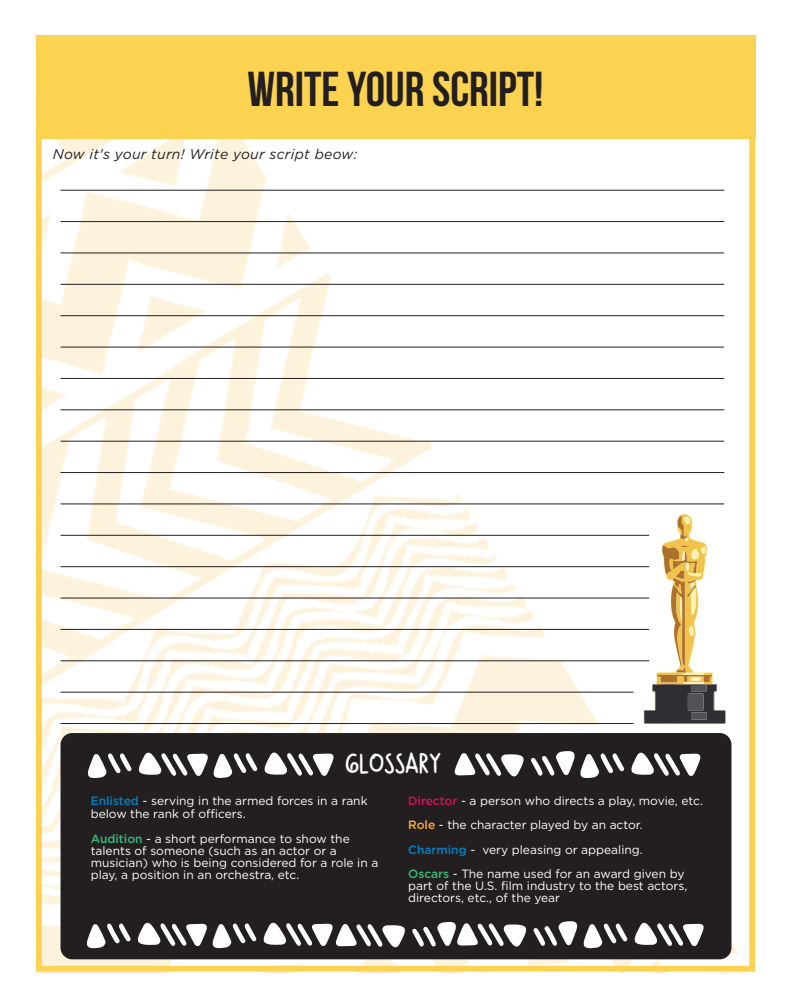
<style>
.page{position:relative;width:792px;height:1008px;background:#fff}
.page>*{position:absolute;margin:0;border:0;box-sizing:border-box;transform-origin:0 0}
.t1{font:700 49px "Bebas Neue";color:#231f20}
.t2{font:30px "Canda Tawa";color:#fff}
.t3{font:italic 14px "Gotham";letter-spacing:.02em;color:#231f20}
.t4{font:12px/12px "Gotham";color:#fff}
.s1{font-weight:500;color:#0080c5}
.s2{font-weight:500;color:#39b97a}
.s3{font-weight:500;color:#d90f59}
.s4{font-weight:500;color:#fab040}
</style>
<div class="page">
<img style="left:36px;top:139px;width:712px;height:835px">
<div style="left:36px;top:35px;width:720px;height:104px;background:#fbd351"></div>
<div style="left:36px;top:94px;width:719px;height:878px;border:6px solid #fbd351"></div>
<div style="left:61px;top:733px;width:670px;height:226px;background:#231f20;border-radius:12px"></div>
<svg style="left:454px;top:753px;width:70px;height:24px"></svg>
<svg style="left:264px;top:752px;width:70px;height:24px"></svg>
<svg style="left:138px;top:752px;width:119px;height:26px"></svg>
<svg style="left:87px;top:753px;width:45px;height:25px"></svg>
<svg style="left:631px;top:752px;width:70px;height:24px"></svg>
<svg style="left:531px;top:751px;width:93px;height:27px"></svg>
<svg style="left:138px;top:922px;width:118px;height:26px"></svg>
<svg style="left:87px;top:923px;width:44px;height:25px"></svg>
<svg style="left:634px;top:922px;width:70px;height:25px"></svg>
<svg style="left:533px;top:921px;width:94px;height:27px"></svg>
<svg style="left:263px;top:922px;width:142px;height:26px"></svg>
<svg style="left:412px;top:922px;width:115px;height:25px"></svg>
<hr style="left:61px;top:190px;width:663px;height:1px;background:#231f20">
<hr style="left:61px;top:252px;width:663px;height:1px;background:#231f20">
<hr style="left:61px;top:315px;width:663px;height:1px;background:#231f20">
<hr style="left:61px;top:378px;width:663px;height:1px;background:#231f20">
<hr style="left:61px;top:441px;width:663px;height:1px;background:#231f20">
<hr style="left:61px;top:503px;width:663px;height:1px;background:#231f20">
<hr style="left:61px;top:566px;width:588px;height:1px;background:#231f20">
<hr style="left:61px;top:629px;width:588px;height:1px;background:#231f20">
<hr style="left:61px;top:692px;width:573px;height:1px;background:#231f20">
<hr style="left:61px;top:221px;width:663px;height:1px;background:#231f20">
<hr style="left:61px;top:284px;width:663px;height:1px;background:#231f20">
<hr style="left:61px;top:347px;width:663px;height:1px;background:#231f20">
<hr style="left:61px;top:409px;width:663px;height:1px;background:#231f20">
<hr style="left:61px;top:472px;width:663px;height:1px;background:#231f20">
<hr style="left:61px;top:535px;width:588px;height:1px;background:#231f20">
<hr style="left:61px;top:598px;width:588px;height:1px;background:#231f20">
<hr style="left:61px;top:660px;width:588px;height:1px;background:#231f20">
<hr style="left:61px;top:723px;width:573px;height:1px;background:#231f20">
<svg style="left:643px;top:514px;width:83px;height:210px"></svg>
<h1 class="t1" style="left:248px;top:62px;width:297px">WRITE YOUR SCRIPT!</h1>
<p class="t3" style="left:53px;top:145px;width:306px">Now it's your turn! Write your script beow:</p>
<h2 class="t2" style="left:345px;top:749px;width:98px">GLOSSARY</h2>
<p class="t4" style="left:91px;top:794px;width:278px;line-height:13px"><span class="s1">Enlisted</span> - serving in the armed forces in a rank below the rank of officers.</p>
<p class="t4" style="left:91px;top:832px;width:289px"><span class="s2">Audition</span> - a short performance to show the talents of someone (such as an actor or a musician) who is being considered for a role in a play, a position in an orchestra, etc.</p>
<p class="t4" style="left:408px;top:788px;width:296px;line-height:24.3px"><span class="s3">Director</span> - a person who directs a play, movie, etc.<br><span class="s4">Role</span> - the character played by an actor.<br><span class="s1">Charming</span> - very pleasing or appealing.<br><span class="s2">Oscars</span> - The name used for an award given by</p>
<p class="t4" style="left:408px;top:879px;width:281px">part of the U.S. film industry to the best actors, directors, etc., of the year</p>
</div>
